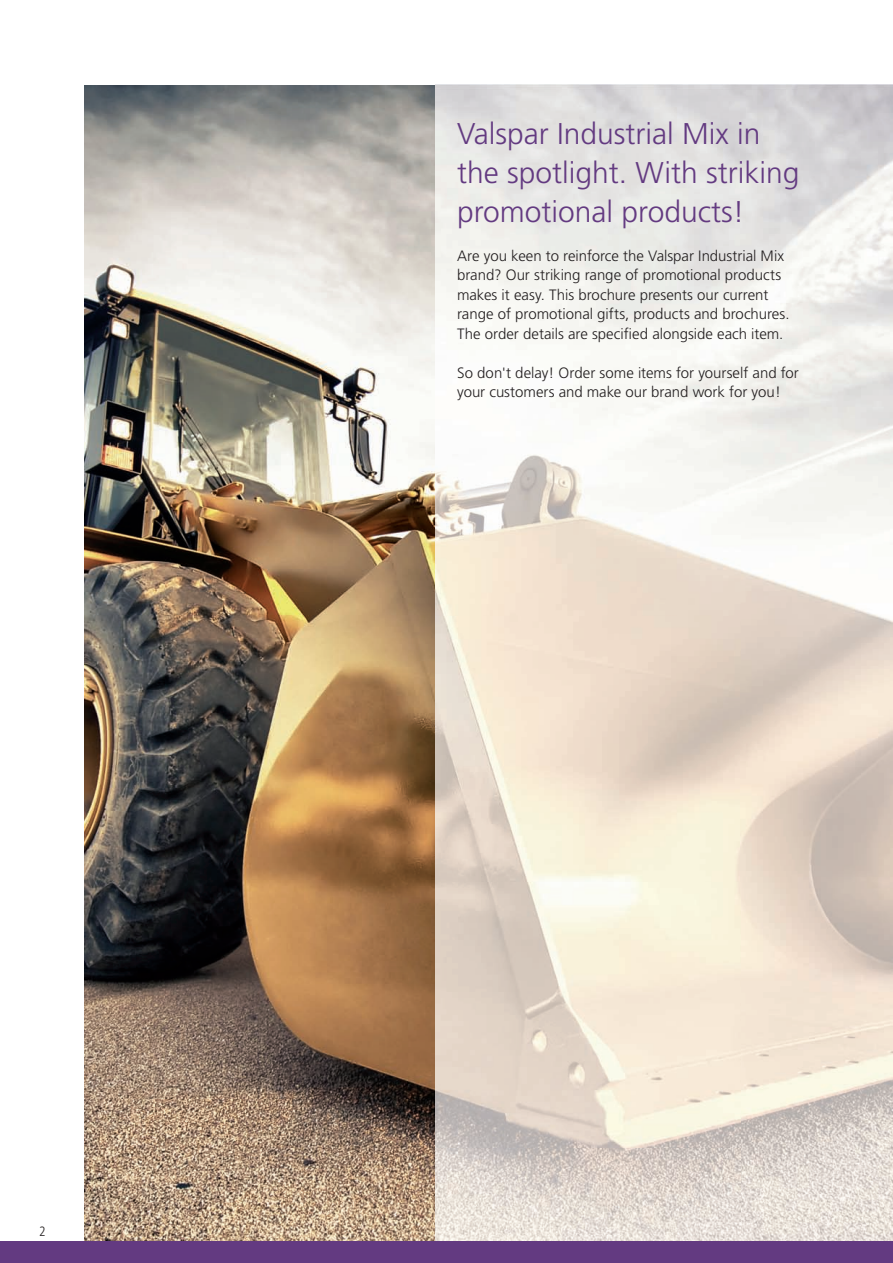
<style>
.page{position:relative;width:893px;height:1263px;background:#fff}
.page>*{position:absolute;margin:0;border:0;box-sizing:border-box;transform-origin:0 0}
.t1{font:300 30px/39px "Frutiger";color:#633a81}
.t2{font:300 15px/19.5px "Frutiger";color:#231f20}
.t3{font:300 condensed 13.5px "Frutiger";color:#231f20}
</style>
<div class="page">
<img style="left:85px;top:84px;width:808px;height:1158px">
<div style="left:0;top:1242px;width:893px;height:21px;background:#633a81"></div>
<p class="t3" style="left:39px;top:1223px;width:8px">2</p>
<h1 class="t1" style="left:457px;top:114px;width:344px">Valspar Industrial Mix in the spotlight. With striking promotional products!</h1>
<p class="t2" style="left:457px;top:246px;width:334px">Are you keen to reinforce the Valspar Industrial Mix brand? Our striking range of promotional products makes it easy. This brochure presents our current range of promotional gifts, products and brochures.<br>The order details are specified alongside each item.</p>
<p class="t2" style="left:457px;top:363px;width:343px">So don't delay! Order some items for yourself and for your customers and make our brand work for you!</p>
</div>
